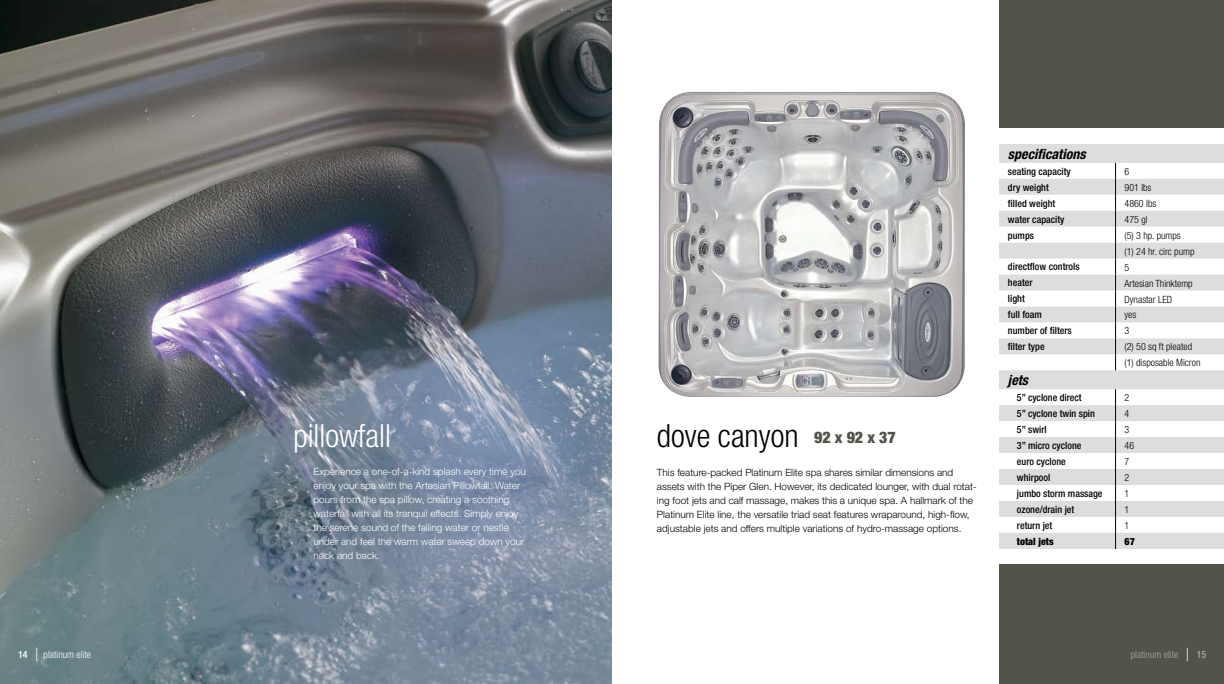
<style>
.page{position:relative;width:1224px;height:684px;background:#fff}
.page>*{position:absolute;margin:0;border:0;box-sizing:border-box;transform-origin:0 0}
.t1{font:300 condensed 32px "Helvetica Neue";color:#000}
.t2{font:300 condensed 32px "Helvetica Neue";color:#fff}
.t3{font:italic 700 condensed 14px "Helvetica Neue";color:#000}
.t4{font:300 10px/14px "Helvetica Neue";color:#000}
.t5{font:300 10px/14px "Helvetica Neue";color:#fff}
.t6{font:500 condensed 10px "Helvetica Neue";color:#000}
.t7{font:300 condensed 10px/16px "Helvetica Neue";color:#000}
.t8{font:300 condensed 10px "Helvetica Neue";color:#a9a9a4}
.t9{font:300 condensed 10px "Helvetica Neue";color:#fff}
.t10{font:900 condensed 10px "Helvetica Neue";color:#000}
.t11{font:500 condensed 10px "Helvetica Neue";color:#fff}
.t12{font:500 condensed 10px "Helvetica Neue";color:#a9a9a4}
.s1{font-weight:900;font-size:16px;color:#54534a}
.s2{font-weight:100;font-stretch:normal;font-size:18px;color:#fff}
.s3{font-weight:100;font-stretch:normal;font-size:18px}
</style>
<div class="page">
<div style="left:999px;top:565px;width:225px;height:119px;background:#54534a"></div>
<img style="left:0;top:0;width:612px;height:684px">
<svg style="left:999px;top:144px;width:225px;height:405px;fill:#dfdfdd"></svg>
<svg style="left:1115px;top:163px;width:1px;height:207px"></svg>
<svg style="left:1115px;top:389px;width:1px;height:160px"></svg>
<div style="left:999px;top:0;width:225px;height:128px;background:#54534a"></div>
<img style="left:659px;top:92px;width:306px;height:305px">
<h1 class="t2" style="left:294px;top:418px;width:99px">pillowfall</h1>
<p class="t5" style="left:314px;top:465px;width:214px">Experience a one-of-a-kind splash every time you enjoy your spa with the Artesian Pillowfall. Water pours from the spa pillow, creating a soothing waterfall with all its tranquil effects. Simply enjoy the serene sound of the falling water or nestle under and feel the warm water sweep down your neck and back.</p>
<h1 class="t1" style="left:657px;top:418px;width:240px">dove canyon <span class="s1">92 x 92 x 37</span></h1>
<p class="t4" style="left:657px;top:465px;width:321px">This feature-packed Platinum Elite spa shares similar dimensions and assets with the Piper Glen. However, its dedicated lounger, with dual rotat&shy;ing foot jets and calf massage, makes this a unique spa. A hallmark of the Platinum Elite line, the versatile triad seat features wraparound, high-flow, adjustable jets and offers multiple variations of hydro-massage options.</p>
<h2 class="t3" style="left:1008px;top:145px;width:79px">specifications</h2>
<p class="t6" style="left:1008px;top:165px;width:64px">seating capacity</p>
<p class="t7" style="left:1125px;top:163px;width:6px">6</p>
<p class="t6" style="left:1008px;top:181px;width:42px">dry weight</p>
<p class="t7" style="left:1125px;top:179px;width:28px">901 lbs</p>
<p class="t6" style="left:1008px;top:197px;width:49px">filled weight</p>
<p class="t7" style="left:1125px;top:195px;width:33px">4860 lbs</p>
<p class="t6" style="left:1008px;top:213px;width:58px">water capacity</p>
<p class="t7" style="left:1125px;top:211px;width:25px">475 gl</p>
<p class="t6" style="left:1008px;top:229px;width:28px">pumps</p>
<p class="t7" style="left:1125px;top:227px;width:71px">(5) 3 hp. pumps<br>(1) 24 hr. circ pump</p>
<p class="t6" style="left:1008px;top:261px;width:73px">directflow controls</p>
<p class="t7" style="left:1125px;top:259px;width:6px">5</p>
<p class="t6" style="left:1008px;top:277px;width:26px">heater</p>
<p class="t7" style="left:1125px;top:275px;width:70px">Artesian Thinktemp</p>
<p class="t6" style="left:1008px;top:293px;width:18px">light</p>
<p class="t7" style="left:1125px;top:291px;width:49px">Dynastar LED</p>
<p class="t6" style="left:1008px;top:309px;width:35px">full foam</p>
<p class="t7" style="left:1125px;top:307px;width:13px">yes</p>
<p class="t6" style="left:1008px;top:325px;width:65px">number of filters</p>
<p class="t7" style="left:1125px;top:323px;width:6px">3</p>
<p class="t6" style="left:1008px;top:341px;width:38px">filter type</p>
<p class="t7" style="left:1125px;top:339px;width:77px">(2) 50 sq ft pleated (1) disposable Micron</p>
<h2 class="t3" style="left:1008px;top:372px;width:22px">jets</h2>
<p class="t6" style="left:1017px;top:392px;width:66px">5” cyclone direct</p>
<p class="t7" style="left:1125px;top:390px;width:6px">2</p>
<p class="t6" style="left:1017px;top:407px;width:79px">5” cyclone twin spin</p>
<p class="t7" style="left:1125px;top:406px;width:6px">4</p>
<p class="t6" style="left:1017px;top:423px;width:31px">5” swirl</p>
<p class="t7" style="left:1125px;top:421px;width:6px">3</p>
<p class="t6" style="left:1017px;top:439px;width:66px">3” micro cyclone</p>
<p class="t7" style="left:1125px;top:437px;width:11px">46</p>
<p class="t6" style="left:1017px;top:455px;width:50px">euro cyclone</p>
<p class="t7" style="left:1125px;top:453px;width:6px">7</p>
<p class="t6" style="left:1017px;top:471px;width:35px">whirpool</p>
<p class="t7" style="left:1125px;top:469px;width:6px">2</p>
<p class="t6" style="left:1017px;top:487px;width:87px">jumbo storm massage</p>
<p class="t7" style="left:1125px;top:485px;width:6px">1</p>
<p class="t6" style="left:1017px;top:503px;width:59px">ozone/drain jet</p>
<p class="t7" style="left:1125px;top:501px;width:6px">1</p>
<p class="t6" style="left:1017px;top:519px;width:37px">return jet</p>
<p class="t7" style="left:1125px;top:517px;width:6px">1</p>
<p class="t10" style="left:1017px;top:535px;width:38px">total jets</p>
<p class="t10" style="left:1125px;top:535px;width:12px">67</p>
<p class="t8" style="left:1131px;top:649px;width:60px">platinum elite <span class="s2">|</span></p>
<p class="t9" style="left:35px;top:649px;width:58px"><span class="s3">|</span> platinum elite</p>
<p class="t11" style="left:18px;top:648px;width:11px">14</p>
<p class="t12" style="left:1197px;top:648px;width:11px">15</p>
</div>
